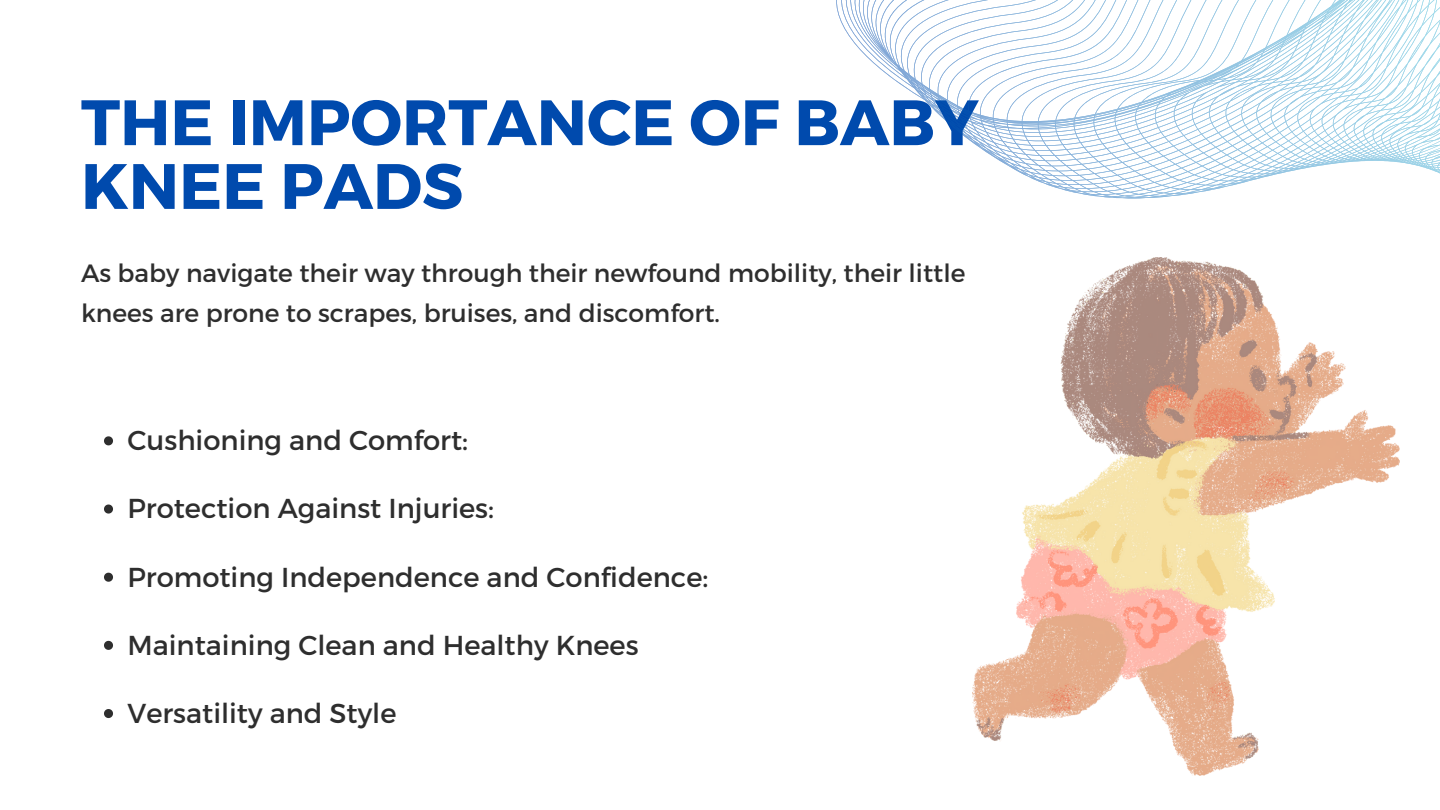
<style>
.page{position:relative;width:1440px;height:810px;background:#fff}
.page>*{position:absolute;margin:0;border:0;box-sizing:border-box;transform-origin:0 0}
.t1{font:700 64px/63.8px "Montserrat";color:#004aad}
.t2{font:27.4px "Montserrat";color:#2e2e2e}
.t3{font:25px/39.8px "Montserrat";color:#2e2e2e}
</style>
<div class="page">
<svg style="left:836px;top:0;width:604px;height:258px"></svg>
<img style="left:972px;top:258px;width:428px;height:517px">
<svg style="left:104px;top:436px;width:9px;height:9px"></svg>
<svg style="left:104px;top:505px;width:9px;height:9px"></svg>
<svg style="left:104px;top:573px;width:9px;height:9px"></svg>
<svg style="left:104px;top:641px;width:9px;height:9px"></svg>
<svg style="left:104px;top:709px;width:9px;height:9px"></svg>
<p class="t1" style="left:81px;top:87px;width:899px">THE IMPORTANCE OF BABY<br>KNEE PADS</p>
<p class="t3" style="left:81px;top:252px;width:886px">As baby navigate their way through their newfound mobility, their little knees are prone to scrapes, bruises, and discomfort.</p>
<p class="t2" style="left:128px;top:423px;width:342px">Cushioning and Comfort:</p>
<p class="t2" style="left:128px;top:491px;width:368px">Protection Against Injuries:</p>
<p class="t2" style="left:128px;top:559px;width:582px">Promoting Independence and Confidence:</p>
<p class="t2" style="left:128px;top:627px;width:513px">Maintaining Clean and Healthy Knees</p>
<p class="t2" style="left:128px;top:695px;width:270px">Versatility and Style</p>
</div>
